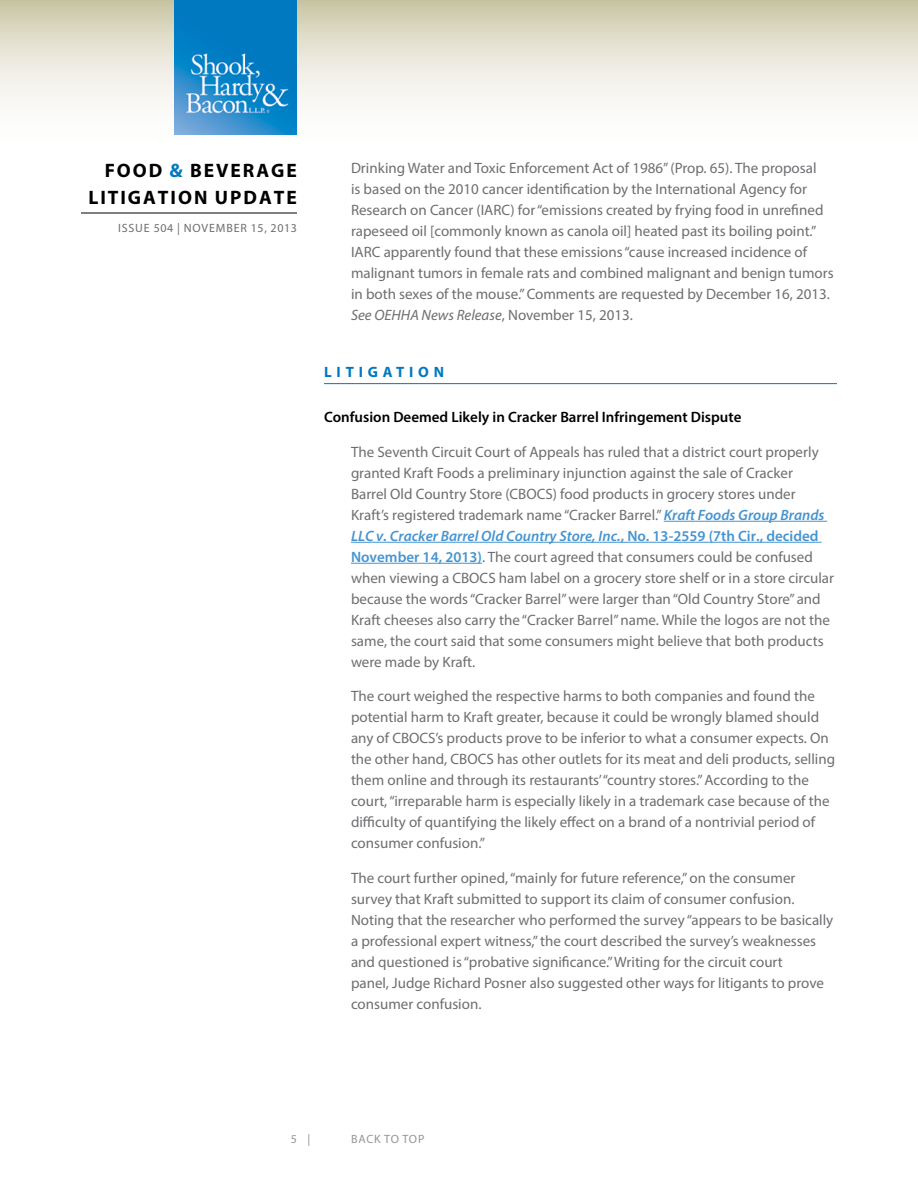
<style>
.page{position:relative;width:918px;height:1188px;background:#fff}
.page>*{position:absolute;margin:0;border:0;box-sizing:border-box;transform-origin:0 0}
.t1{font:700 19.5px/27px "Myriad Pro";letter-spacing:.1em;color:#000;text-align:right}
.Body{font:15px/21px "Myriad Pro";color:#6d6e71}
.Subhead{font:600 15px "Myriad Pro";color:#000}
.Head{font:700 15px "Myriad Pro";letter-spacing:.32em;color:#0079c1}
.t2{font:12px "Myriad Pro";letter-spacing:.07em;color:#6d6e71}
.t3{font:12px "Myriad Pro";letter-spacing:.06em;color:#939598}
.s1{color:#0079c1}
.s2{font-style:italic}
.s3{font-weight:600;font-style:italic;color:#4594d0}
.s4{font-weight:600;color:#4594d0}
</style>
<div class="page">
<svg style="left:0;top:0;width:918px;height:135px"></svg>
<hr style="left:81px;top:213px;width:216px;height:1px;background:#000">
<img style="left:175px;top:0;width:122px;height:135px">
<hr style="left:324px;top:383px;width:513px;height:1px;background:#0079c1">
<hr style="left:664px;top:521px;width:163px;height:1px;background:#4594d0">
<hr style="left:351px;top:542px;width:471px;height:1px;background:#4594d0">
<hr style="left:351px;top:563px;width:131px;height:1px;background:#4594d0">
<h1 class="t1" style="left:88px;top:156px;width:210px">FOOD <span class="s1">&amp;</span> BEVERAGE<br>LITIGATION UPDATE</h1>
<p class="t2" style="left:118px;top:221px;width:180px">ISSUE 504 | NOVEMBER 15, 2013</p>
<p class="Body" style="left:351px;top:157px;width:484px">Drinking Water and Toxic Enforcement Act of 1986” (Prop. 65). The proposal<br>is based on the 2010 cancer identification by the International Agency for Research on Cancer (IARC) for “emissions created by frying food in unrefined rapeseed oil [commonly known as canola oil] heated past its boiling point.” IARC apparently found that these emissions “cause increased incidence of malignant tumors in female rats and combined malignant and benign tumors in both sexes of the mouse.” Comments are requested by December 16, 2013.<br><span class="s2">See OEHHA News Release</span>, November 15, 2013.</p>
<p class="Head" style="left:324px;top:362px;width:122px">LITIGATION</p>
<p class="Subhead" style="left:324px;top:408px;width:419px">Confusion Deemed Likely in Cracker Barrel Infringement Dispute</p>
<p class="Body" style="left:351px;top:441px;width:485px">The Seventh Circuit Court of Appeals has ruled that a district court properly granted Kraft Foods a preliminary injunction against the sale of Cracker<br>Barrel Old Country Store (CBOCS) food products in grocery stores under Kraft’s registered trademark name “Cracker Barrel.” <span class="s3">Kraft Foods Group Brands LLC v. Cracker Barrel Old Country Store, Inc.</span><span class="s4">, No. 13-2559 (7th Cir., decided November 14, 2013)</span>. The court agreed that consumers could be confused when viewing a CBOCS ham label on a grocery store shelf or in a store circular because the words “Cracker Barrel” were larger than “Old Country Store” and Kraft cheeses also carry the “Cracker Barrel” name. While the logos are not the same, the court said that some consumers might believe that both products were made by Kraft.</p>
<p class="Body" style="left:351px;top:685px;width:486px">The court weighed the respective harms to both companies and found the potential harm to Kraft greater, because it could be wrongly blamed should any of CBOCS’s products prove to be inferior to what a consumer expects. On the other hand, CBOCS has other outlets for its meat and deli products, selling them online and through its restaurants’“country stores.” According to the court, “irreparable harm is especially likely in a trademark case because of the difficulty of quantifying the likely effect on a brand of a nontrivial period of consumer confusion.”</p>
<p class="Body" style="left:351px;top:867px;width:484px">The court further opined, “mainly for future reference,” on the consumer survey that Kraft submitted to support its claim of consumer confusion.<br>Noting that the researcher who performed the survey “appears to be basically a professional expert witness,” the court described the survey’s weaknesses and questioned is “probative significance.” Writing for the circuit court<br>panel, Judge Richard Posner also suggested other ways for litigants to prove consumer confusion.</p>
<p class="t3" style="left:291px;top:1132px;width:21px">5 |</p>
<p class="t3" style="left:351px;top:1132px;width:75px">BACK TO TOP</p>
</div>
